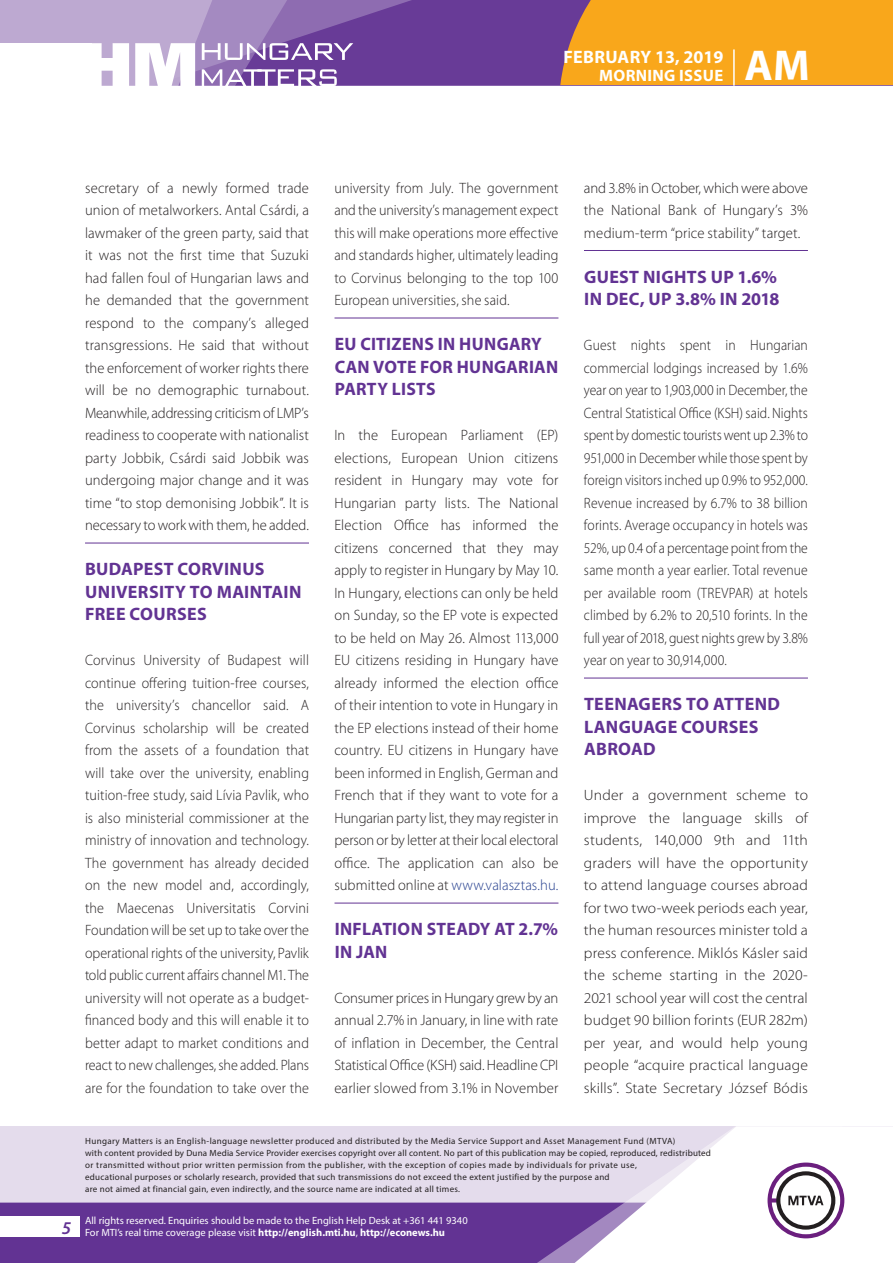
<style>
.page{position:relative;width:893px;height:1263px;background:#fff}
.page>*{position:absolute;margin:0;border:0;box-sizing:border-box;transform-origin:0 0}
.t1{font:700 43.35px "Myriad Pro";color:#fff}
._01_cimsor{font:700 18px/22.5px "Myriad Pro";letter-spacing:.015em;color:#623393}
.t2{font:700 18px "Myriad Pro";color:#fff}
.t3{font:italic 600 18px "Myriad Pro";color:#623393}
.t4{font:700 16.5px "Myriad Pro";letter-spacing:.02em;color:#fff}
._03_kenyer_szöveg-1{font:300 15px/22.5px "Myriad Pro";letter-spacing:.005em;color:#231f20;text-align:justify}
._03_kenyer_szöveg-1-2{font:300 15px/22.5px "Myriad Pro";letter-spacing:.005em;color:#231f20;text-align:justify;scale:.94 1}
._03_kenyer_szöveg-1-3{font:300 15px/22.5px "Myriad Pro";letter-spacing:.005em;color:#231f20;text-align:justify;scale:.91 1}
._03_kenyer_szöveg-1-4{font:300 15px/22.5px "Myriad Pro";letter-spacing:.005em;color:#231f20;text-align:justify;scale:1.04 1}
.t5{font:10.5px/12px "Myriad Pro";color:#fff}
.t6{font:9px/12px "Myriad Pro";letter-spacing:.03em;color:#231f20}
.s1{color:#253f8e}
.s2{font-weight:700}
</style>
<div class="page">
<div style="left:0;top:1126px;width:893px;height:137px;background:#e4dcec"></div>
<div style="left:0;top:1202px;width:506px;height:61px;background:#623393"></div>
<svg style="left:506px;top:1202px;width:69px;height:61px;background:#6b3e99"></svg>
<svg style="left:575px;top:1126px;width:318px;height:137px"></svg>
<div style="left:0;top:1216px;width:79px;height:20px;background:#fff"></div>
<div style="left:0;top:0;width:893px;height:85px;background:#683b97"></div>
<div style="left:560px;top:0;width:333px;height:85px;background:#f9a71b"></div>
<hr style="left:733px;top:49px;width:2px;height:37px;background:#fff">
<svg style="left:0;top:0;width:479px;height:86px"></svg>
<hr style="left:85px;top:543px;width:224px;height:1px;background:#623393">
<hr style="left:334px;top:318px;width:224px;height:1px;background:#623393">
<hr style="left:334px;top:903px;width:224px;height:1px;background:#623393">
<hr style="left:584px;top:250px;width:224px;height:1px;background:#623393">
<hr style="left:584px;top:678px;width:224px;height:1px;background:#623393">
<p class="t2" style="left:563px;top:45px;width:161px">FEBRUARY 13, 2019</p>
<p class="t4" style="left:599px;top:65px;width:125px">MORNING ISSUE</p>
<h1 class="t1" style="left:745px;top:37px;width:67px">AM</h1>
<p class="_03_kenyer_szöveg-1" style="left:85px;top:176px;width:225px">secretary of a newly formed trade union of metalworkers. Antal Csárdi, a lawmaker of the green party, said that it was not the first time that Suzuki had fallen foul of Hungarian laws and he demanded that the government respond to the company’s alleged transgressions. He said that without the enforcement of worker rights there will be no demographic turnabout.<br>Meanwhile, addressing criticism of LMP’s readiness to cooperate with nationalist party Jobbik, Csárdi said Jobbik was undergoing major change and it was time “to stop demonising Jobbik”. It is necessary to work with them, he added.</p>
<p class="_01_cimsor" style="left:85px;top:557px;width:218px">BUDAPEST CORVINUS<br>UNIVERSITY TO MAINTAIN<br>FREE COURSES</p>
<p class="_03_kenyer_szöveg-1-2" style="left:85px;top:649px;width:240px">Corvinus University of Budapest will continue offering tuition-free courses, the university’s chancellor said. A Corvinus scholarship will be created from the assets of a foundation that will take over the university, enabling tuition-free study, said Lívia Pavlik, who is also ministerial commissioner at the ministry of innovation and technology.<br>The government has already decided on the new model and, accordingly, the Maecenas Universitatis Corvini Foundation will be set up to take over the operational rights of the university, Pavlik told public current affairs channel M1. The university will not operate as a budget&shy;financed body and this will enable it to better adapt to market conditions and react to new challenges, she added. Plans are for the foundation to take over the</p>
<p class="_03_kenyer_szöveg-1-2" style="left:334px;top:176px;width:240px">university from July. The government and the university’s management expect this will make operations more effective and standards higher, ultimately leading to Corvinus belonging to the top 100<br>European universities, she said.</p>
<p class="_01_cimsor" style="left:335px;top:332px;width:225px">EU CITIZENS IN HUNGARY<br>CAN VOTE FOR HUNGARIAN<br>PARTY LISTS</p>
<p class="_03_kenyer_szöveg-1" style="left:334px;top:424px;width:225px">In the European Parliament (EP) elections, European Union citizens resident in Hungary may vote for Hungarian party lists. The National Election Office has informed the citizens concerned that they may apply to register in Hungary by May 10.<br>In Hungary, elections can only be held on Sunday, so the EP vote is expected to be held on May 26. Almost 113,000<br>EU citizens residing in Hungary have already informed the election office of their intention to vote in Hungary in the EP elections instead of their home country. EU citizens in Hungary have been informed in English, German and French that if they want to vote for a Hungarian party list, they may register in person or by letter at their local electoral office. The application can also be submitted online at <span class="s1">www.valasztas.hu.</span></p>
<p class="_01_cimsor" style="left:335px;top:917px;width:225px">INFLATION STEADY AT 2.7%<br>IN JAN</p>
<p class="_03_kenyer_szöveg-1" style="left:334px;top:986px;width:225px">Consumer prices in Hungary grew by an annual 2.7% in January, in line with rate of inflation in December, the Central Statistical Office (KSH) said. Headline CPI earlier slowed from 3.1% in November</p>
<p class="_03_kenyer_szöveg-1" style="left:584px;top:176px;width:225px">and 3.8% in October, which were above the National Bank of Hungary’s 3% medium-term “price stability” target.</p>
<p class="_01_cimsor" style="left:584px;top:265px;width:197px">GUEST NIGHTS UP 1.6%<br>IN DEC, UP 3.8% IN 2018</p>
<p class="_03_kenyer_szöveg-1-3" style="left:584px;top:334px;width:248px">Guest nights spent in Hungarian commercial lodgings increased by 1.6% year on year to 1,903,000 in December, the Central Statistical Office (KSH) said. Nights spent by domestic tourists went up 2.3% to 951,000 in December while those spent by foreign visitors inched up 0.9% to 952,000.<br>Revenue increased by 6.7% to 38 billion forints. Average occupancy in hotels was 52%, up 0.4 of a percentage point from the same month a year earlier. Total revenue per available room (TREVPAR) at hotels climbed by 6.2% to 20,510 forints. In the full year of 2018, guest nights grew by 3.8% year on year to 30,914,000.</p>
<p class="_01_cimsor" style="left:584px;top:692px;width:197px">TEENAGERS TO ATTEND<br>LANGUAGE COURSES<br>ABROAD</p>
<p class="_03_kenyer_szöveg-1-4" style="left:584px;top:784px;width:217px">Under a government scheme to improve the language skills of students, 140,000 9th and 11th graders will have the opportunity to attend language courses abroad for two two-week periods each year, the human resources minister told a press conference. Miklós Kásler said the scheme starting in the 2020- 2021 school year will cost the central budget 90 billion forints (EUR 282m) per year, and would help young people “acquire practical language skills”. State Secretary József Bódis</p>
<p class="t3" style="left:62px;top:1217px;width:11px">5</p>
<p class="t6" style="left:85px;top:1134px;width:627px">Hungary Matters is an English-language newsletter produced and distributed by the Media Service Support and Asset Management Fund (MTVA)<br>with content provided by Duna Media Service Provider exercises copyright over all content. No part of this publication may be copied, reproduced, redistributed or transmitted without prior written permission from the publisher, with the exception of copies made by individuals for private use,<br>educational purposes or scholarly research, provided that such transmissions do not exceed the extent justified by the purpose and<br>are not aimed at financial gain, even indirectly, and the source name are indicated at all times.</p>
<p class="t5" style="left:85px;top:1214px;width:384px">All rights reserved. Enquiries should be made to the English Help Desk at +361 441 9340<br>For MTI’s real time coverage please visit <span class="s2">http://english.mti.hu</span>, <span class="s2">http://econews.hu</span></p>
</div>
